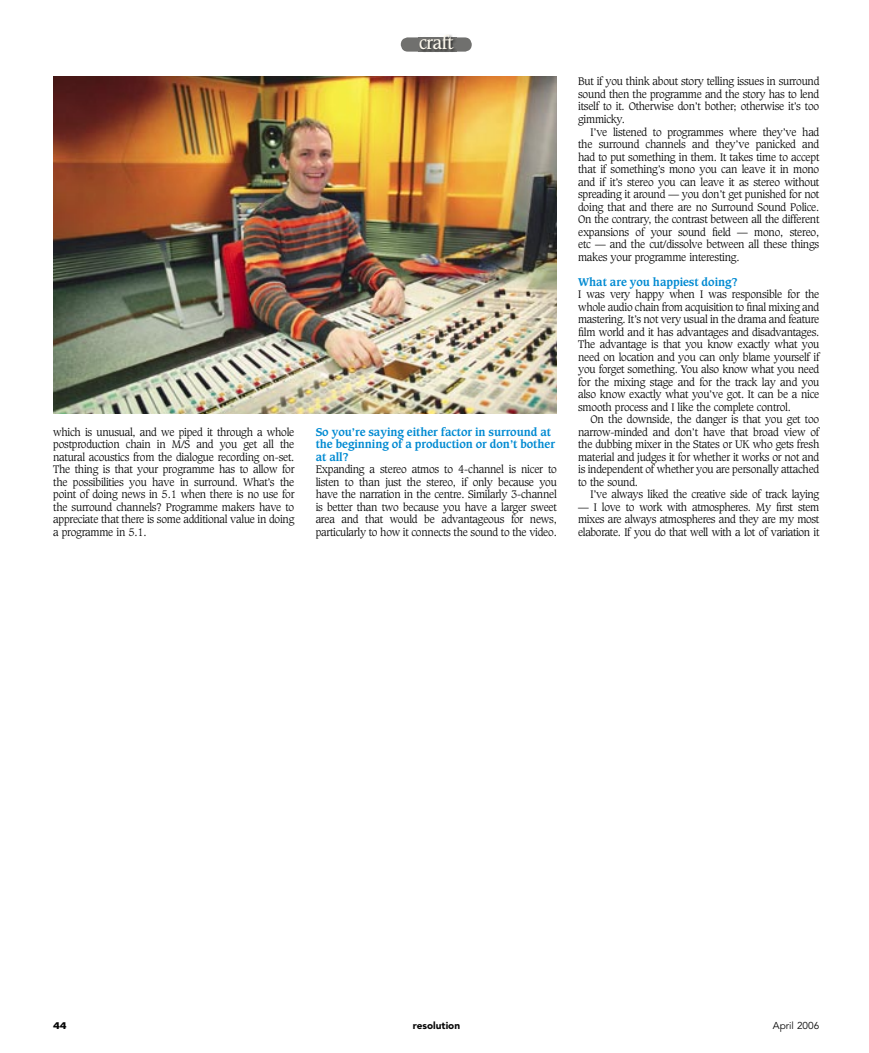
<style>
.page{position:relative;width:869px;height:1053px;background:#fff}
.page>*{position:absolute;margin:0;border:0;box-sizing:border-box;transform-origin:0 0}
.t1{font:17.5px "Caxton";letter-spacing:-.03em;color:#fdf8ed}
.t2{font:700 11px/12.5px "Caxton";letter-spacing:-.005em;color:#008ad2}
.t3{font:300 10.62px/12.5px "Caxton";letter-spacing:-.02em;color:#070707;text-align:justify}
.t4{font:900 10px "Avenir";color:#070707}
.t5{font:10px "Avenir";color:#070707}
.t6{font:700 10px "Folio";color:#070707}
</style>
<div class="page">
<div style="left:400px;top:37px;width:71px;height:15px;background:#70706e;border-radius:7px"></div>
<img style="left:445px;top:34px;width:8px;height:3px">
<img style="left:419px;top:37px;width:36px;height:15px">
<img style="left:53px;top:77px;width:503px;height:336px">
<h1 class="t1" style="left:419px;top:33px;width:35px">craft</h1>
<p class="t3" style="left:53px;top:426px;width:242px">which is unusual, and we piped it through a whole postproduction chain in M/S and you get all the natural acoustics from the dialogue recording on-set.<br>The thing is that your programme has to allow for the possibilities you have in surround. What’s the point of doing news in 5.1 when there is no use for the surround channels? Programme makers have to appreciate that there is some additional value in doing a programme in 5.1.</p>
<p class="t2" style="left:315px;top:425px;width:241px">So you’re saying either factor in surround at the beginning of a production or don’t bother at all?</p>
<p class="t3" style="left:315px;top:463px;width:242px">Expanding a stereo atmos to 4-channel is nicer to listen to than just the stereo, if only because you have the narration in the centre. Similarly 3-channel is better than two because you have a larger sweet area and that would be advantageous for news, particularly to how it connects the sound to the video.</p>
<p class="t3" style="left:578px;top:76px;width:242px">But if you think about story telling issues in surround sound then the programme and the story has to lend itself to it. Otherwise don’t bother; otherwise it’s too gimmicky.</p>
<p class="t3" style="left:578px;top:126px;width:242px;text-indent:12px">I’ve listened to programmes where they’ve had the surround channels and they’ve panicked and had to put something in them. It takes time to accept that if something’s mono you can leave it in mono and if it’s stereo you can leave it as stereo without spreading it around — you don’t get punished for not doing that and there are no Surround Sound Police.<br>On the contrary, the contrast between all the different expansions of your sound field — mono, stereo, etc — and the cut/dissolve between all these things makes your programme interesting.</p>
<p class="t2" style="left:578px;top:275px;width:161px">What are you happiest doing?</p>
<p class="t3" style="left:578px;top:288px;width:242px">I was very happy when I was responsible for the whole audio chain from acquisition to final mixing and mastering. It’s not very usual in the drama and feature film world and it has advantages and disadvantages.<br>The advantage is that you know exactly what you need on location and you can only blame yourself if you forget something. You also know what you need for the mixing stage and for the track lay and you also know exactly what you’ve got. It can be a nice smooth process and I like the complete control.</p>
<p class="t3" style="left:578px;top:413px;width:242px;text-indent:12px">On the downside, the danger is that you get too narrow-minded and don’t have that broad view of the dubbing mixer in the States or UK who gets fresh material and judges it for whether it works or not and is independent of whether you are personally attached to the sound.</p>
<p class="t3" style="left:590px;top:488px;width:230px">I’ve always liked the creative side of track laying</p>
<p class="t3" style="left:578px;top:501px;width:242px">— I love to work with atmospheres. My first stem mixes are always atmospheres and they are my most elaborate. If you do that well with a lot of variation it</p>
<p class="t6" style="left:53px;top:1019px;width:15px">44</p>
<p class="t4" style="left:412px;top:1019px;width:49px">resolution</p>
<p class="t5" style="left:772px;top:1019px;width:48px">April 2006</p>
</div>
